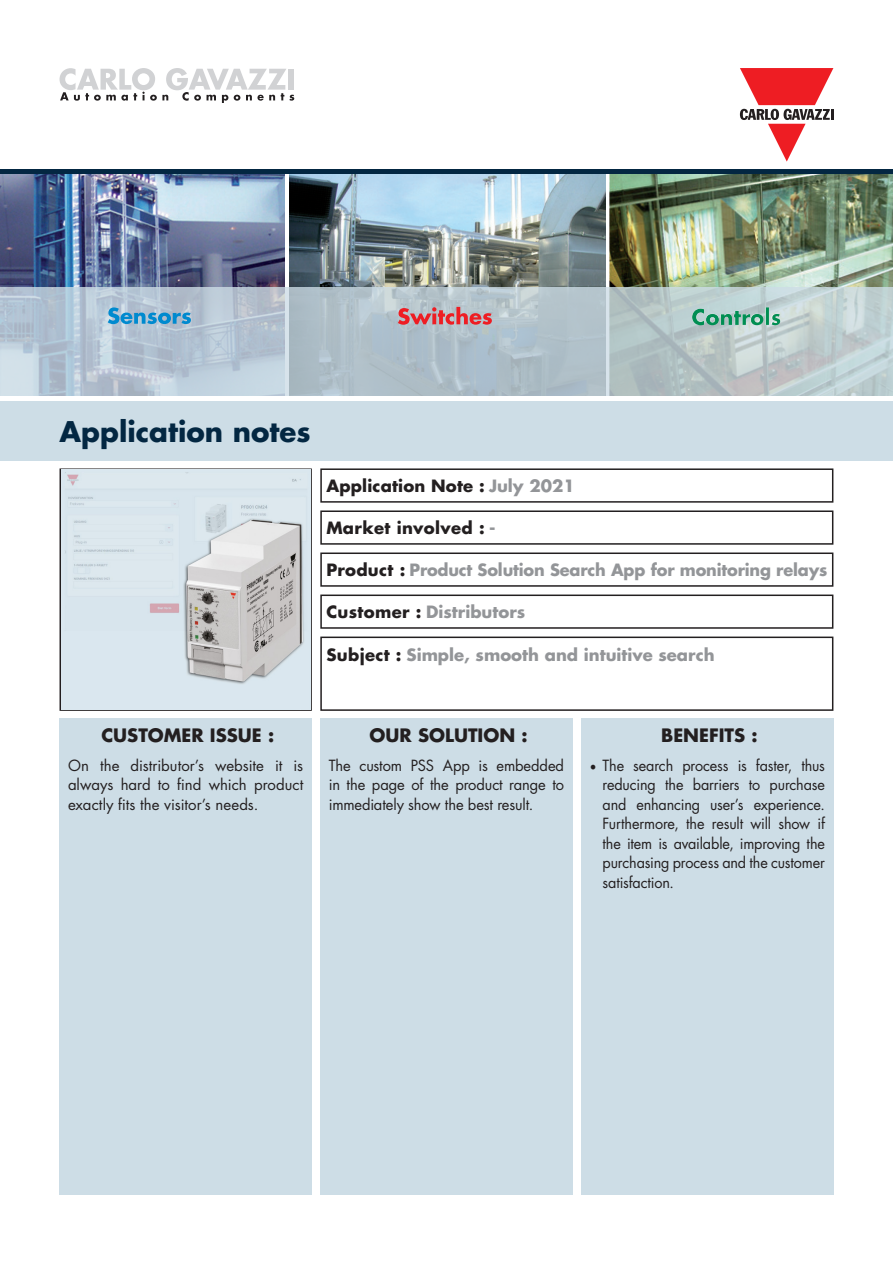
<style>
.page{position:relative;width:893px;height:1263px;background:#fff}
.page>*{position:absolute;margin:0;border:0;box-sizing:border-box;transform-origin:0 0}
.t1{font:700 27.75px "Futura Std";color:#032742}
.t2{font:700 18px "Futura Std";color:#231f20}
.t3{font:700 16.5px "Futura Std";color:#939598}
.t4{font:700 16.5px "Futura Std";letter-spacing:.01em;color:#231f20}
.t5{font:15px/19.5px "Futura Std";letter-spacing:-.005em;color:#231f20;text-align:justify;scale:.96 1}
.t6{font:15px/19.5px "Futura Std";letter-spacing:-.005em;color:#231f20;text-align:justify}
.s1{color:#939598}
.s2{color:#231f20}
.s3{font-family:"Minion Pro";font-size:18px}
</style>
<div class="page">
<svg style="left:740px;top:68px;width:93px;height:94px"></svg>
<svg style="left:60px;top:68px;width:234px;height:34px"></svg>
<div style="left:0;top:401px;width:893px;height:60px;background:#cddde6"></div>
<div style="left:60px;top:468px;width:252px;height:243px;border:2px solid #231f20"></div>
<div style="left:320px;top:468px;width:513px;height:35px;border:2px solid #231f20"></div>
<div style="left:320px;top:510px;width:513px;height:35px;border:2px solid #231f20"></div>
<div style="left:320px;top:552px;width:513px;height:35px;border:2px solid #231f20"></div>
<div style="left:320px;top:594px;width:513px;height:35px;border:2px solid #231f20"></div>
<div style="left:320px;top:636px;width:513px;height:75px;border:2px solid #231f20"></div>
<div style="left:60px;top:719px;width:252px;height:476px;background:#cddde6"></div>
<div style="left:320px;top:719px;width:253px;height:476px;background:#cddde6"></div>
<div style="left:581px;top:719px;width:252px;height:476px;background:#cddde6"></div>
<img style="left:61px;top:470px;width:249px;height:239px">
<img style="left:0;top:173px;width:285px;height:114px">
<img style="left:289px;top:173px;width:317px;height:114px">
<img style="left:610px;top:173px;width:283px;height:114px">
<svg style="left:0;top:287px;width:893px;height:109px;background:#b6c5ce"></svg>
<img style="left:692px;top:307px;width:88px;height:18px">
<svg style="left:398px;top:307px;width:94px;height:18px;background:#cc7e85"></svg>
<svg style="left:108px;top:307px;width:83px;height:17px"></svg>
<hr style="left:0;top:169px;width:893px;height:4px;background:#032742">
<h1 class="t1" style="left:60px;top:413px;width:253px">Application notes</h1>
<p class="t4" style="left:326px;top:475px;width:250px">Application Note : <span class="s1">July 2021</span></p>
<p class="t4" style="left:326px;top:517px;width:171px">Market involved : <span class="s1">-</span></p>
<p class="t3" style="left:326px;top:559px;width:503px"><span class="s2">Product :</span> Product Solution Search App for monitoring relays</p>
<p class="t3" style="left:326px;top:601px;width:200px"><span class="s2">Customer :</span> Distributors</p>
<p class="t3" style="left:326px;top:644px;width:390px"><span class="s2">Subject :</span> Simple, smooth and intuitive search</p>
<p class="t2" style="left:101px;top:723px;width:174px">CUSTOMER ISSUE :</p>
<p class="t2" style="left:370px;top:723px;width:159px">OUR SOLUTION :</p>
<p class="t2" style="left:661px;top:723px;width:98px">BENEFITS :</p>
<p class="t6" style="left:68px;top:756px;width:237px">On the distributor’s website it is always hard to find which product exactly fits the visitor’s needs.</p>
<p class="t6" style="left:329px;top:756px;width:237px">The custom PSS App is embedded in the page of the product range to immediately show the best result.</p>
<p class="t5" style="left:603px;top:756px;width:233px;text-indent:-13px"><span class="s3">•</span> The search process is faster, thus reducing the barriers to purchase and enhancing user’s experience.<br>Furthermore, the result will show if the item is available, improving the purchasing process and the customer satisfaction.</p>
</div>
